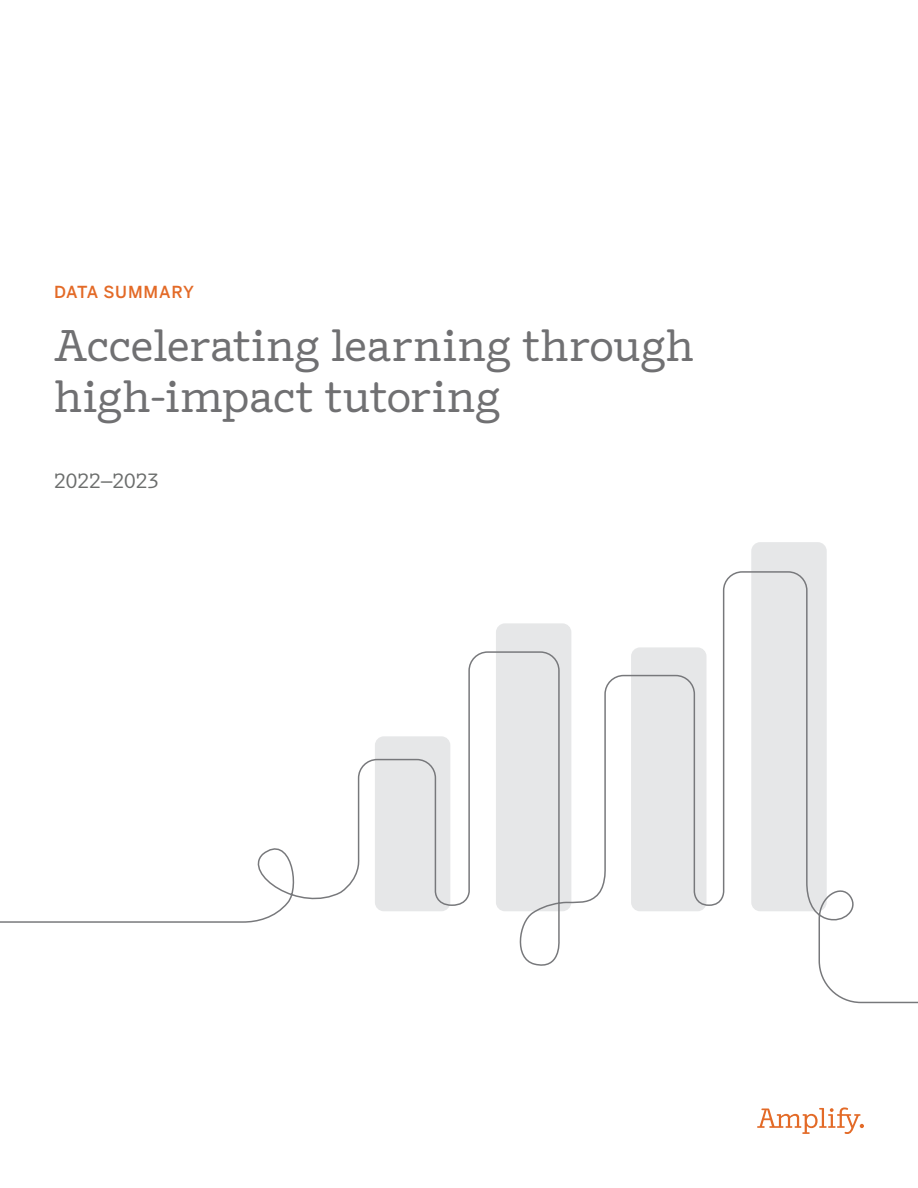
<style>
.page{position:relative;width:918px;height:1188px;background:#fff}
.page>*{position:absolute;margin:0;border:0;box-sizing:border-box;transform-origin:0 0}
.t1{font:45px/51px "Amplify";letter-spacing:-.005em;color:#707072}
.t2{font:21px "Amplify";letter-spacing:-.01em;color:#6b6d6c}
.t3{font:500 16.5px "Benton Sans";letter-spacing:.035em;color:#e36a27}
</style>
<div class="page">
<svg style="left:757px;top:1107px;width:107px;height:27px"></svg>
<div style="left:751px;top:542px;width:76px;height:369px;background:#e6e7e8;border-radius:9px"></div>
<svg style="left:0;top:571px;width:918px;height:433px"></svg>
<p class="t3" style="left:54px;top:282px;width:142px">DATA SUMMARY</p>
<p class="t1" style="left:54px;top:320px;width:642px">Accelerating learning through high-impact tutoring</p>
<p class="t2" style="left:54px;top:467px;width:106px">2022–2023</p>
</div>
